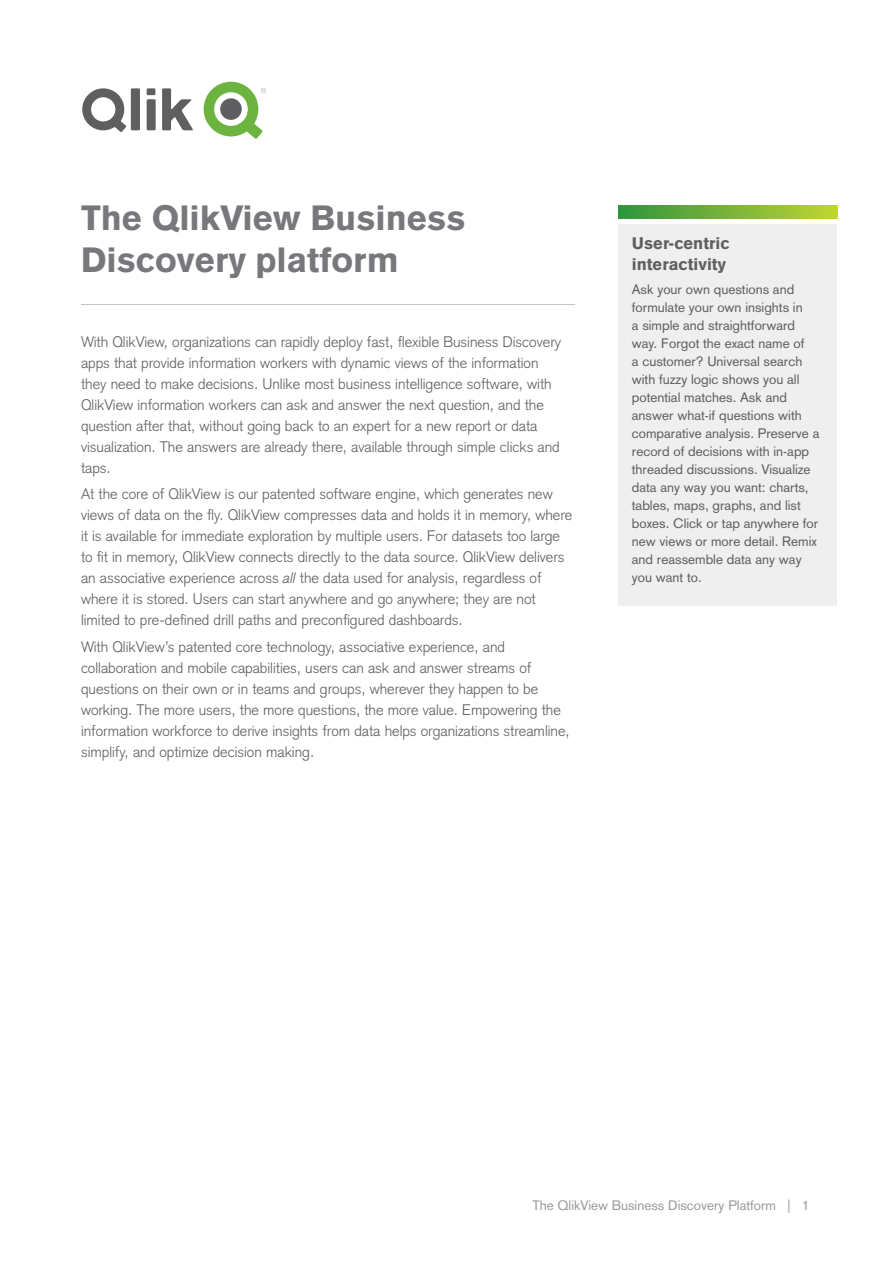
<style>
.page{position:relative;width:893px;height:1263px;background:#fff}
.page>*{position:absolute;margin:0;border:0;box-sizing:border-box;transform-origin:0 0}
.t1{font:900 34.5px/42px "Basic Commercial LT Pro";color:#76787b}
.t2{font:900 16.5px/21px "Basic Commercial LT Pro";color:#5f5f62}
.t3{font:300 15px/21px "Basic Commercial LT Pro";color:#5f5f62}
.t4{font:13.5px/18px "Basic Commercial LT Pro";color:#5f5f62}
.t5{font:13.5px "Basic Commercial LT Pro";color:#999b9e}
.s1{font-style:italic}
</style>
<div class="page">
<svg style="left:82px;top:88px;width:111px;height:44px"></svg>
<svg style="left:204px;top:82px;width:62px;height:57px"></svg>
<hr style="left:81px;top:304px;width:494px;height:1px;background:#c0c1c4">
<div style="left:618px;top:224px;width:219px;height:382px;background:#efeff0"></div>
<svg style="left:618px;top:205px;width:219px;height:14px;background:#78b339"></svg>
<h1 class="t1" style="left:81px;top:199px;width:386px">The QlikView Business<br>Discovery platform</h1>
<p class="t3" style="left:81px;top:332px;width:482px">With QlikView, organizations can rapidly deploy fast, flexible Business Discovery apps that provide information workers with dynamic views of the information they need to make decisions. Unlike most business intelligence software, with QlikView information workers can ask and answer the next question, and the question after that, without going back to an expert for a new report or data visualization. The answers are already there, available through simple clicks and taps.</p>
<p class="t3" style="left:81px;top:485px;width:493px">At the core of QlikView is our patented software engine, which generates new views of data on the fly. QlikView compresses data and holds it in memory, where it is available for immediate exploration by multiple users. For datasets too large to fit in memory, QlikView connects directly to the data source. QlikView delivers an associative experience across <span class="s1">all</span> the data used for analysis, regardless of where it is stored. Users can start anywhere and go anywhere; they are not limited to pre-defined drill paths and preconfigured dashboards.</p>
<p class="t3" style="left:81px;top:637px;width:490px">With QlikView’s patented core technology, associative experience, and collaboration and mobile capabilities, users can ask and answer streams of questions on their own or in teams and groups, wherever they happen to be working. The more users, the more questions, the more value. Empowering the information workforce to derive insights from data helps organizations streamline, simplify, and optimize decision making.</p>
<p class="t2" style="left:632px;top:234px;width:99px">User-centric interactivity</p>
<p class="t4" style="left:632px;top:281px;width:189px">Ask your own questions and formulate your own insights in<br>a simple and straightforward way. Forgot the exact name of<br>a customer? Universal search with fuzzy logic shows you all potential matches. Ask and answer what-if questions with comparative analysis. Preserve a record of decisions with in-app threaded discussions. Visualize data any way you want: charts, tables, maps, graphs, and list boxes. Click or tap anywhere for new views or more detail. Remix and reassemble data any way you want to.</p>
<p class="t5" style="left:532px;top:1200px;width:278px">The QlikView Business Discovery Platform | 1</p>
</div>
